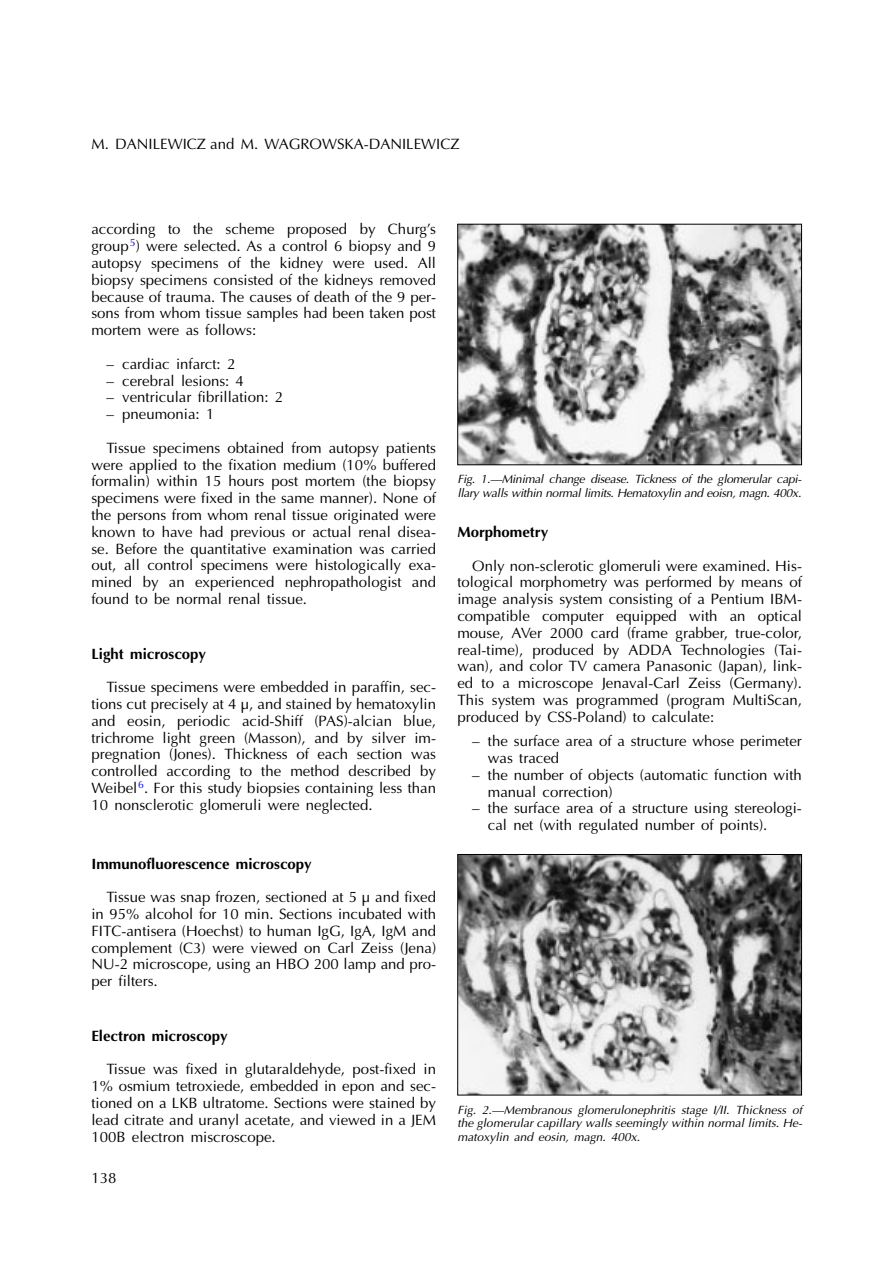
<style>
.page{position:relative;width:893px;height:1263px;background:#fff}
.page>*{position:absolute;margin:0;border:0;box-sizing:border-box;transform-origin:0 0}
.t1{font:15px/16.8px "Optima";color:#000;text-align:justify}
.t2{font:700 15px "Optima";color:#000}
.t3{font:italic 12px/13.8px "Optima";color:#000}
</style>
<div class="page">
<img style="left:459px;top:226px;width:340px;height:237px">
<div style="left:457px;top:224px;width:344px;height:241px;border:1px solid #000"></div>
<img style="left:459px;top:856px;width:340px;height:237px">
<div style="left:457px;top:854px;width:344px;height:241px;border:1px solid #000"></div>
<p class="t1" style="left:91px;top:137px;width:369px">M. DANILEWICZ and M. WAGROWSKA-DANILEWICZ</p>
<p class="t1" style="left:91px;top:222px;width:346px">according to the scheme proposed by Churg’s group<sup>5</sup>) were selected. As a control 6 biopsy and 9 autopsy specimens of the kidney were used. All biopsy specimens consisted of the kidneys removed because of trauma. The causes of death of the 9 per&shy;sons from whom tissue samples had been taken post mortem were as follows:</p>
<p class="t1" style="left:106px;top:357px;width:130px">– cardiac infarct: 2</p>
<p class="t1" style="left:106px;top:373px;width:139px">– cerebral lesions: 4</p>
<p class="t1" style="left:106px;top:390px;width:178px">– ventricular fibrillation: 2</p>
<p class="t1" style="left:106px;top:407px;width:109px">– pneumonia: 1</p>
<p class="t1" style="left:91px;top:441px;width:346px;text-indent:15px">Tissue specimens obtained from autopsy patients were applied to the fixation medium (10% buffered formalin) within 15 hours post mortem (the biopsy specimens were fixed in the same manner). None of the persons from whom renal tissue originated were known to have had previous or actual renal disea&shy;se. Before the quantitative examination was carried out, all control specimens were histologically exa&shy;mined by an experienced nephropathologist and found to be normal renal tissue.</p>
<p class="t2" style="left:91px;top:647px;width:116px">Light microscopy</p>
<p class="t1" style="left:91px;top:680px;width:346px;text-indent:15px">Tissue specimens were embedded in paraffin, sec&shy;tions cut precisely at 4 µ, and stained by hematoxylin and eosin, periodic acid-Shiff (PAS)-alcian blue, trichrome light green (Masson), and by silver im&shy;pregnation (Jones). Thickness of each section was controlled according to the method described by Weibel<sup>6</sup>. For this study biopsies containing less than 10 nonsclerotic glomeruli were neglected.</p>
<p class="t2" style="left:91px;top:857px;width:222px">Immunofluorescence microscopy</p>
<p class="t1" style="left:91px;top:890px;width:346px;text-indent:15px">Tissue was snap frozen, sectioned at 5 µ and fixed in 95% alcohol for 10 min. Sections incubated with FITC-antisera (Hoechst) to human IgG, IgA, IgM and complement (C3) were viewed on Carl Zeiss (Jena)<br>NU-2 microscope, using an HBO 200 lamp and pro&shy;per filters.</p>
<p class="t2" style="left:91px;top:1029px;width:138px">Electron microscopy</p>
<p class="t1" style="left:91px;top:1062px;width:346px;text-indent:15px">Tissue was fixed in glutaraldehyde, post-fixed in 1% osmium tetroxiede, embedded in epon and sec&shy;tioned on a LKB ultratome. Sections were stained by lead citrate and uranyl acetate, and viewed in a JEM 100B electron miscroscope.</p>
<p class="t1" style="left:91px;top:1171px;width:27px">138</p>
<p class="t3" style="left:457px;top:473px;width:348px">Fig. 1.—Minimal change disease. Tickness of the glomerular capi&shy;llary walls within normal limits. Hematoxylin and eoisn, magn. 400x.</p>
<p class="t2" style="left:457px;top:526px;width:92px">Morphometry</p>
<p class="t1" style="left:457px;top:559px;width:346px;text-indent:15px">Only non-sclerotic glomeruli were examined. His&shy;tological morphometry was performed by means of image analysis system consisting of a Pentium IBM&shy;compatible computer equipped with an optical mouse, AVer 2000 card (frame grabber, true-color, real-time), produced by ADDA Technologies (Tai&shy;wan), and color TV camera Panasonic (Japan), link&shy;ed to a microscope Jenaval-Carl Zeiss (Germany).<br>This system was programmed (program MultiScan, produced by CSS-Poland) to calculate:</p>
<p class="t1" style="left:488px;top:734px;width:315px;text-indent:-16px">– the surface area of a structure whose perimeter was traced</p>
<p class="t1" style="left:488px;top:768px;width:315px;text-indent:-16px">– the number of objects (automatic function with manual correction)</p>
<p class="t1" style="left:488px;top:801px;width:315px;text-indent:-16px">– the surface area of a structure using stereologi&shy;cal net (with regulated number of points).</p>
<p class="t3" style="left:457px;top:1104px;width:348px">Fig. 2.—Membranous glomerulonephritis stage I/II. Thickness of the glomerular capillary walls seemingly within normal limits. He&shy;matoxylin and eosin, magn. 400x.</p>
</div>
